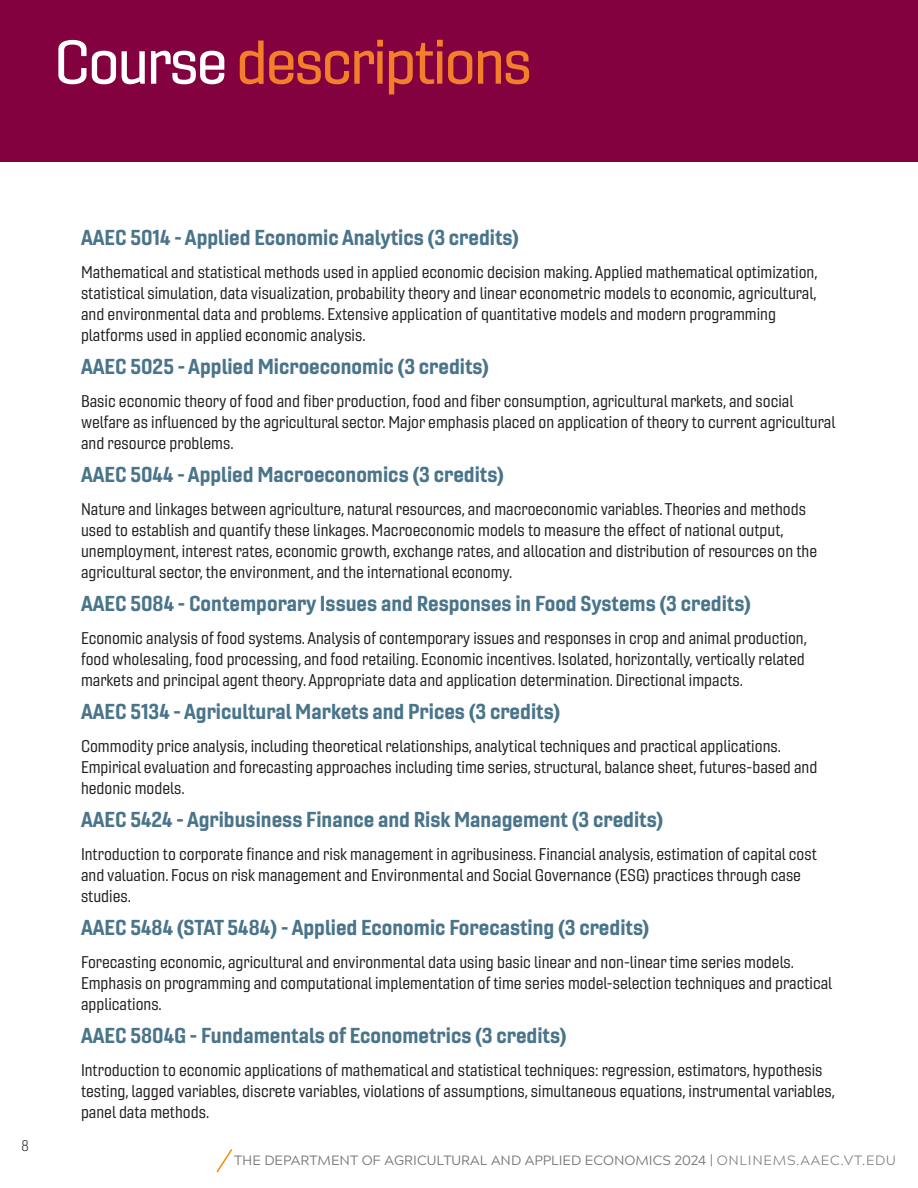
<style>
.page{position:relative;width:918px;height:1188px;background:#fff}
.page>*{position:absolute;margin:0;border:0;box-sizing:border-box;transform-origin:0 0}
.heading{font:500 expanded 60px "Gineso";letter-spacing:-.04em;color:#f47f2a}
.t1{font:21px "Gineso Nor Bol";color:#49748a}
.t2{font:16.5px/21px "Gineso Nor Reg";color:#231f20}
.t3{font:15px "Gineso Nor Lig";color:#231f20}
.t4{font:13.5px "Acherus Grotesque";color:#77777a}
.s1{color:#fff}
.s2{font-weight:300}
</style>
<div class="page">
<svg style="left:216px;top:1149px;width:17px;height:24px"></svg>
<div style="left:0;top:0;width:918px;height:162px;background:#83013e"></div>
<p class="heading" style="left:54px;top:25px;width:480px"><span class="s1">Course</span> descriptions</p>
<p class="t3" style="left:22px;top:1137px;width:9px">8</p>
<p class="t1" style="left:81px;top:224px;width:439px">AAEC 5014 - Applied Economic Analytics (3 credits)</p>
<p class="t2" style="left:81px;top:261px;width:738px">Mathematical and statistical methods used in applied economic decision making. Applied mathematical optimization, statistical simulation, data visualization, probability theory and linear econometric models to economic, agricultural, and environmental data and problems. Extensive application of quantitative models and modern programming platforms used in applied economic analysis.</p>
<p class="t1" style="left:81px;top:353px;width:409px">AAEC 5025 - Applied Microeconomic (3 credits)</p>
<p class="t2" style="left:81px;top:390px;width:756px">Basic economic theory of food and fiber production, food and fiber consumption, agricultural markets, and social welfare as influenced by the agricultural sector. Major emphasis placed on application of theory to current agricultural and resource problems.</p>
<p class="t1" style="left:81px;top:461px;width:424px">AAEC 5044 - Applied Macroeconomics (3 credits)</p>
<p class="t2" style="left:81px;top:498px;width:738px">Nature and linkages between agriculture, natural resources, and macroeconomic variables. Theories and methods used to establish and quantify these linkages. Macroeconomic models to measure the effect of national output, unemployment, interest rates, economic growth, exchange rates, and allocation and distribution of resources on the agricultural sector, the environment, and the international economy.</p>
<p class="t1" style="left:81px;top:590px;width:671px">AAEC 5084 - Contemporary Issues and Responses in Food Systems (3 credits)</p>
<p class="t2" style="left:81px;top:627px;width:728px">Economic analysis of food systems. Analysis of contemporary issues and responses in crop and animal production, food wholesaling, food processing, and food retailing. Economic incentives. Isolated, horizontally, vertically related markets and principal agent theory. Appropriate data and application determination. Directional impacts.</p>
<p class="t1" style="left:81px;top:698px;width:481px">AAEC 5134 - Agricultural Markets and Prices (3 credits)</p>
<p class="t2" style="left:81px;top:735px;width:738px">Commodity price analysis, including theoretical relationships, analytical techniques and practical applications.<br>Empirical evaluation and forecasting approaches including time series, structural, balance sheet, futures-based and hedonic models.</p>
<p class="t1" style="left:81px;top:806px;width:584px">AAEC 5424 - Agribusiness Finance and Risk Management (3 credits)</p>
<p class="t2" style="left:81px;top:843px;width:737px">Introduction to corporate finance and risk management in agribusiness. Financial analysis, estimation of capital cost and valuation. Focus on risk management and Environmental and Social Governance (ESG) practices through case studies.</p>
<p class="t1" style="left:81px;top:914px;width:570px">AAEC 5484 (STAT 5484) - Applied Economic Forecasting (3 credits)</p>
<p class="t2" style="left:81px;top:951px;width:753px">Forecasting economic, agricultural and environmental data using basic linear and non-linear time series models.<br>Emphasis on programming and computational implementation of time series model-selection techniques and practical applications.</p>
<p class="t1" style="left:81px;top:1022px;width:487px">AAEC 5804G - Fundamentals of Econometrics (3 credits)</p>
<p class="t2" style="left:81px;top:1059px;width:756px">Introduction to economic applications of mathematical and statistical techniques: regression, estimators, hypothesis testing, lagged variables, discrete variables, violations of assumptions, simultaneous equations, instrumental variables, panel data methods.</p>
<p class="t4" style="left:234px;top:1149px;width:663px">THE DEPARTMENT OF AGRICULTURAL AND APPLIED ECONOMICS 2024 | <span class="s2">ONLINEMS.AAEC.VT.EDU</span></p>
</div>
